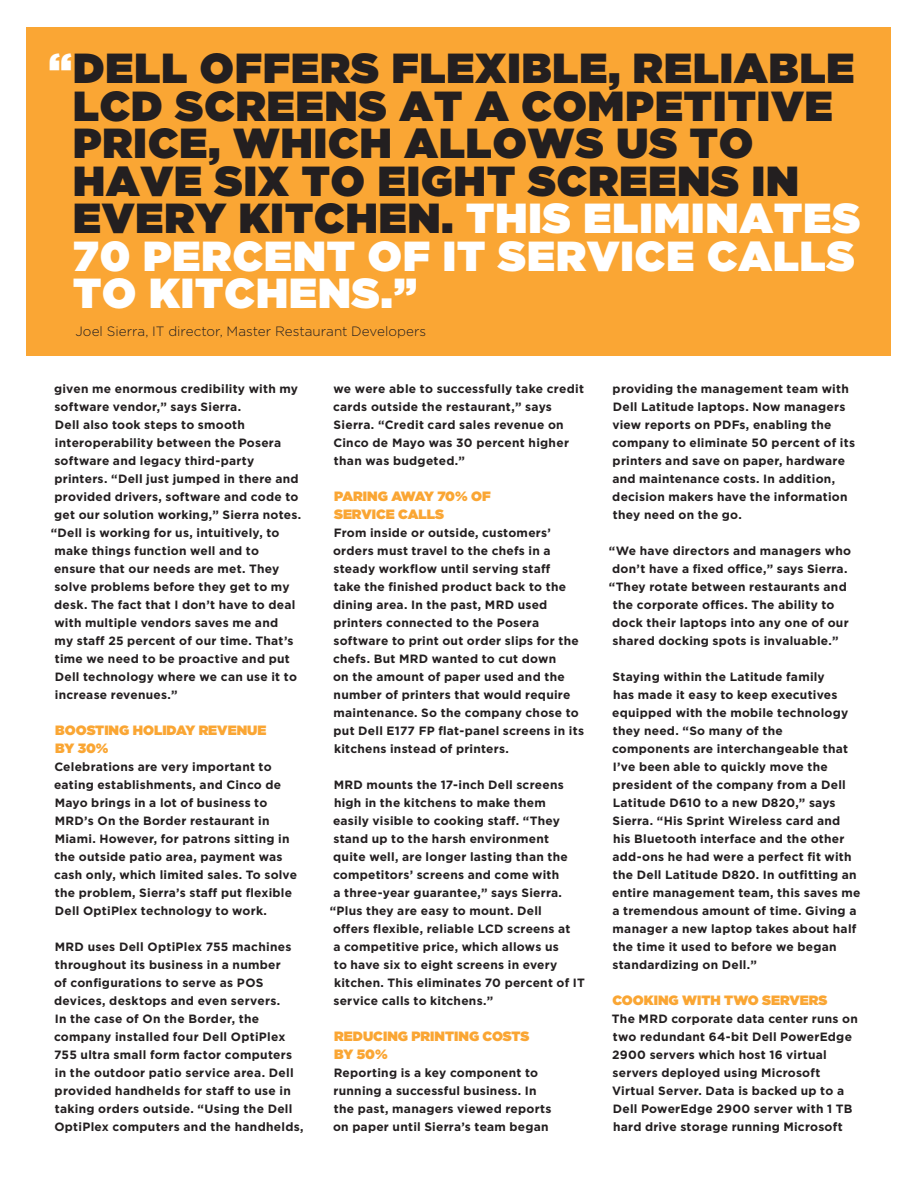
<style>
.page{position:relative;width:918px;height:1188px;background:#fff}
.page>*{position:absolute;margin:0;border:0;box-sizing:border-box;transform-origin:0 0}
.t1{font:900 42px/37.5px "Gotham";letter-spacing:.025em;color:#231f20}
.t2{font:900 42px/37.5px "Gotham";letter-spacing:.025em;color:#fff}
.t3{font:900 13.5px/18px "Gotham";color:#faa634}
.t4{font:300 13.5px "Gotham";color:#231f20}
.t5{font:700 12px/18px "Gotham";letter-spacing:.02em;color:#231f20}
.s1{color:#fff}
</style>
<div class="page">
<div style="left:26px;top:27px;width:864px;height:329px;background:#faa634"></div>
<p class="t1" style="left:49px;top:49px;width:85px"><span class="s1">“</span>DELL</p>
<p class="t1" style="left:200px;top:49px;width:31px">OFFERS</p>
<p class="t1" style="left:392px;top:49px;width:28px">FLE</p>
<p class="t1" style="left:476px;top:49px;width:58px">XIBLE</p>
<p class="t1" style="left:73px;top:49px;width:761px;text-indent:535px">, RELIABLE<br>LCD SCREENS AT A COMPETITIVE<br>PRICE</p>
<p class="t1" style="left:73px;top:124px;width:727px;text-indent:543px">US TO<br>HAVE SIX TO EIGHT SCREENS IN<br>EVERY KITCHEN. <span class="s1">THIS</span></p>
<p class="t1" style="left:208px;top:124px;width:58px">, WHICH</p>
<p class="t1" style="left:404px;top:124px;width:35px">ALLOWS</p>
<p class="t2" style="left:73px;top:199px;width:759px;text-indent:701px">TES<br>70 PERCENT OF IT SERVICE CALLS<br>TO KITCHENS.”</p>
<p class="t4" style="left:75px;top:323px;width:352px">Joel Sierra, IT director, Master Restaurant Developers</p>
<p class="t2" style="left:584px;top:199px;width:136px">ELIMINA</p>
<p class="t5" style="left:54px;top:380px;width:245px">given me enormous credibility with my software vendor,” says Sierra.</p>
<p class="t5" style="left:55px;top:416px;width:192px">Dell also took steps to smooth</p>
<p class="t5" style="left:55px;top:434px;width:228px">interoperability between the Posera</p>
<p class="t5" style="left:54px;top:452px;width:201px">software and legacy third-party</p>
<p class="t5" style="left:55px;top:470px;width:246px">printers. “Dell just jumped in there and</p>
<p class="t5" style="left:55px;top:488px;width:245px">provided drivers, software and code to</p>
<p class="t5" style="left:54px;top:506px;width:249px">get our solution working,” Sierra notes.</p>
<p class="t5" style="left:51px;top:524px;width:230px">“Dell is working for us, intuitively, to</p>
<p class="t5" style="left:55px;top:542px;width:206px">make things function well and to</p>
<p class="t5" style="left:54px;top:560px;width:227px">ensure that our needs are met. They</p>
<p class="t5" style="left:54px;top:578px;width:237px">solve problems before they get to my</p>
<p class="t5" style="left:54px;top:596px;width:243px">desk. The fact that I don’t have to deal</p>
<p class="t5" style="left:54px;top:614px;width:225px">with multiple vendors saves me and</p>
<p class="t5" style="left:55px;top:632px;width:241px">my staff 25 percent of our time. That’s</p>
<p class="t5" style="left:55px;top:650px;width:237px">time we need to be proactive and put</p>
<p class="t5" style="left:55px;top:668px;width:244px">Dell technology where we can use it to</p>
<p class="t5" style="left:55px;top:686px;width:124px">increase revenues.”</p>
<p class="t3" style="left:55px;top:721px;width:59px">BOOSTING</p>
<p class="t3" style="left:133px;top:721px;width:87px">HOLIDAY REVENUE</p>
<p class="t3" style="left:55px;top:739px;width:55px">BY 30%</p>
<p class="t5" style="left:54px;top:758px;width:245px">Celebrations are very important to eating establishments, and Cinco de Mayo brings in a lot of business to MRD’s On the Border restaurant in Miami. However, for patrons sitting in the outside patio area, payment was cash only, which limited sales. To solve the problem, Sierra’s staff put flexible Dell OptiPlex technology to work.</p>
<p class="t5" style="left:54px;top:938px;width:251px">MRD uses Dell OptiPlex 755 machines throughout its business in a number<br>of configurations to serve as POS devices, desktops and even servers.<br>In the case of On the Border, the company installed four Dell OptiPlex 755 ultra small form factor computers in the outdoor patio service area. Dell provided handhelds for staff to use in taking orders outside. “Using the Dell OptiPlex computers and the handhelds,</p>
<p class="t5" style="left:333px;top:380px;width:252px">we were able to successfully take credit cards outside the restaurant,” says Sierra. “Credit card sales revenue on Cinco de Mayo was 30 percent higher than was budgeted.”</p>
<p class="t3" style="left:334px;top:487px;width:38px">PARING</p>
<p class="t3" style="left:391px;top:487px;width:12px">AWAY</p>
<p class="t3" style="left:437px;top:487px;width:55px">70% OF</p>
<p class="t3" style="left:334px;top:505px;width:37px">SERVICE</p>
<p class="t3" style="left:398px;top:505px;width:47px">CALLS</p>
<p class="t5" style="left:333px;top:524px;width:252px">From inside or outside, customers’ orders must travel to the chefs in a steady workflow until serving staff<br>take the finished product back to the dining area. In the past, MRD used printers connected to the Posera software to print out order slips for the chefs. But MRD wanted to cut down<br>on the amount of paper used and the number of printers that would require maintenance. So the company chose to put Dell E177 FP flat-panel screens in its kitchens instead of printers.</p>
<p class="t5" style="left:334px;top:776px;width:232px">MRD mounts the 17-inch Dell screens</p>
<p class="t5" style="left:334px;top:794px;width:213px">high in the kitchens to make them</p>
<p class="t5" style="left:333px;top:812px;width:228px">easily visible to cooking staff. “They</p>
<p class="t5" style="left:333px;top:830px;width:217px">stand up to the harsh environment</p>
<p class="t5" style="left:333px;top:848px;width:236px">quite well, are longer lasting than the</p>
<p class="t5" style="left:333px;top:866px;width:228px">competitors’ screens and come with</p>
<p class="t5" style="left:333px;top:884px;width:230px">a three-year guarantee,” says Sierra.</p>
<p class="t5" style="left:330px;top:902px;width:214px">“Plus they are easy to mount. Dell</p>
<p class="t5" style="left:333px;top:920px;width:239px">offers flexible, reliable LCD screens at</p>
<p class="t5" style="left:333px;top:938px;width:227px">a competitive price, which allows us</p>
<p class="t5" style="left:334px;top:956px;width:225px">to have six to eight screens in every</p>
<p class="t5" style="left:334px;top:974px;width:252px">kitchen. This eliminates 70 percent of IT</p>
<p class="t5" style="left:333px;top:992px;width:161px">service calls to kitchens.”</p>
<p class="t3" style="left:334px;top:1027px;width:197px">REDUCING PRINTING COSTS<br>BY 50%</p>
<p class="t5" style="left:333px;top:1064px;width:220px">Reporting is a key component to running a successful business. In the past, managers viewed reports on paper until Sierra’s team began</p>
<p class="t5" style="left:612px;top:380px;width:244px">providing the management team with Dell Latitude laptops. Now managers view reports on PDFs, enabling the company to eliminate 50 percent of its printers and save on paper, hardware and maintenance costs. In addition, decision makers have the information they need on the go.</p>
<p class="t5" style="left:609px;top:542px;width:244px">“We have directors and managers who</p>
<p class="t5" style="left:612px;top:560px;width:237px">don’t have a fixed office,” says Sierra.</p>
<p class="t5" style="left:609px;top:578px;width:240px">“They rotate between restaurants and</p>
<p class="t5" style="left:613px;top:596px;width:223px">the corporate offices. The ability to</p>
<p class="t5" style="left:612px;top:614px;width:238px">dock their laptops into any one of our</p>
<p class="t5" style="left:613px;top:632px;width:228px">shared docking spots is invaluable.”</p>
<p class="t5" style="left:612px;top:668px;width:250px">Staying within the Latitude family<br>has made it easy to keep executives equipped with the mobile technology they need. “So many of the components are interchangeable that I’ve been able to quickly move the president of the company from a Dell Latitude D610 to a new D820,” says Sierra. “His Sprint Wireless card and<br>his Bluetooth interface and the other add-ons he had were a perfect fit with the Dell Latitude D820. In outfitting an entire management team, this saves me a tremendous amount of time. Giving a manager a new laptop takes about half the time it used to before we began standardizing on Dell.”</p>
<p class="t3" style="left:612px;top:991px;width:11px">COOKING</p>
<p class="t3" style="left:682px;top:991px;width:147px">WITH TWO SERVERS</p>
<p class="t5" style="left:612px;top:1010px;width:247px">The MRD corporate data center runs on two redundant 64-bit Dell PowerEdge 2900 servers which host 16 virtual servers deployed using Microsoft Virtual Server. Data is backed up to a Dell PowerEdge 2900 server with 1 TB hard drive storage running Microsoft</p>
</div>
